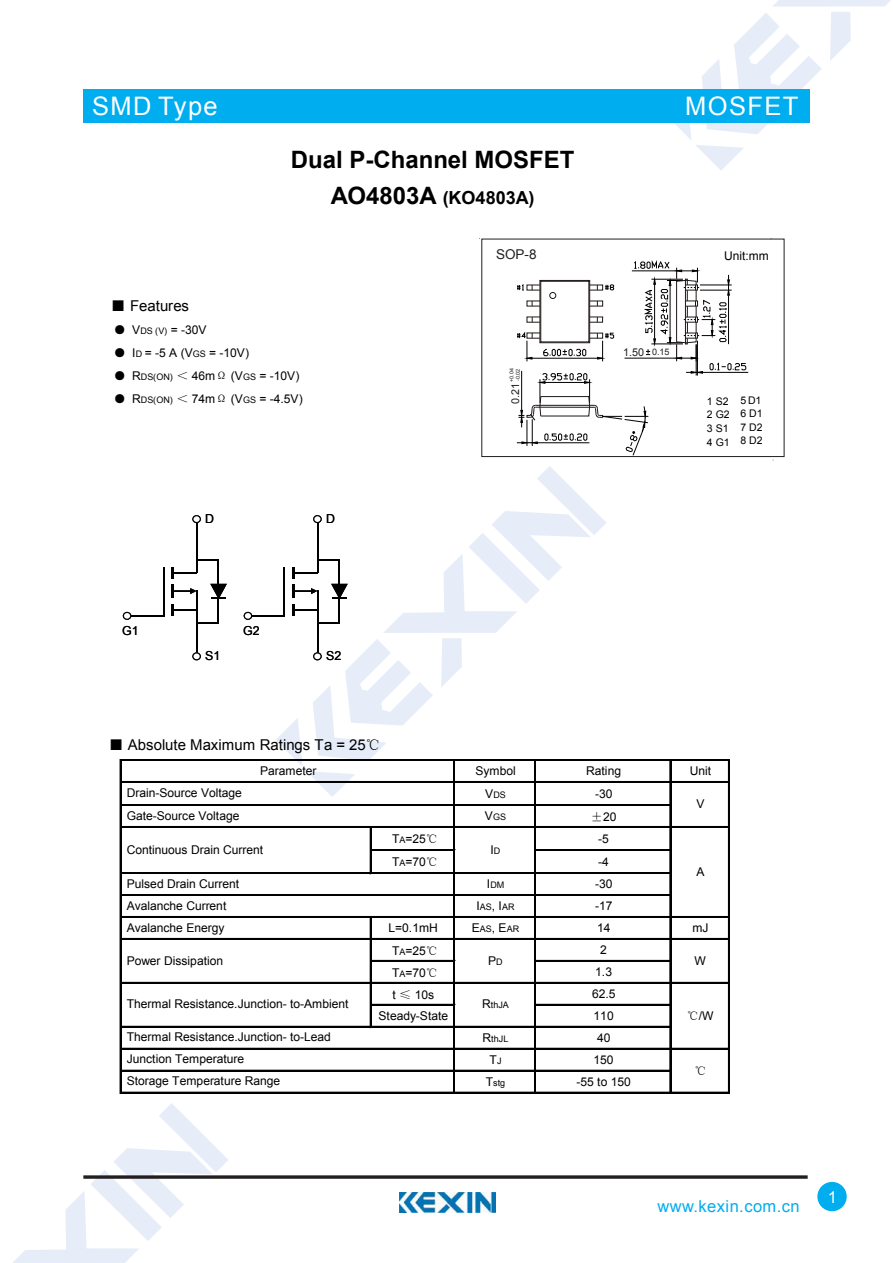
<style>
.page{position:relative;width:893px;height:1263px;background:#fff}
.page>*{position:absolute;margin:0;border:0;box-sizing:border-box;transform-origin:0 0}
.t1{font:25.5px "Arial";letter-spacing:.055em;color:#fff}
.t2{font:700 24px "Arial";color:#000}
.t3{font:700 18px "Arial";letter-spacing:.005em;color:#000}
.t4{font:16.5px "Arial";letter-spacing:.025em;color:#00adef}
.t5{font:16.5px "Arial";color:#fff}
.t6{font:15px "Arial";color:#000}
.t7{font:13.5px "Arial";color:#231f20}
.t8{font:12.3px "Arial";letter-spacing:.005em;color:#000}
.t9{font:12px/21.9px "Arial";letter-spacing:-.005em;color:#000}
.t10{font:12px "Sim Sun";color:#000}
.t11{font:10.8px "Arial";color:#231f20}
.t12{font:10.5px/13.6px "Arial";color:#000;text-align:justify}
.t13{font:9px "Arial";color:#000}
.t14{font:5.4px/6.3px "Arial";color:#231f20}
.s1{font-size:24px}
.s2{font-family:"Sim Sun"}
.s3{font-size:9px}
.s4{font-size:12px}
</style>
<div class="page">
<svg style="left:674px;top:0;width:216px;height:170px"></svg>
<svg style="left:13px;top:1103px;width:215px;height:160px"></svg>
<div style="left:83px;top:89px;width:726px;height:34px;background:#00adef"></div>
<svg style="left:83px;top:1175px;width:725px;height:4px;background:#433f40"></svg>
<div style="left:817px;top:1182px;width:30px;height:29px;background:#00adef;border-radius:50%"></div>
<img style="left:400px;top:1193px;width:95px;height:20px">
<hr style="left:702px;top:372px;width:46px;height:1px;background:#000">
<svg style="left:517px;top:260px;width:229px;height:195px"></svg>
<hr style="left:372px;top:849px;width:83px;height:1px;background:#000">
<hr style="left:372px;top:850px;width:83px;height:1px;background:#000">
<hr style="left:370px;top:828px;width:2px;height:46px;background:#000">
<hr style="left:372px;top:960px;width:83px;height:2px;background:#000">
<hr style="left:372px;top:1004px;width:83px;height:2px;background:#000">
<hr style="left:120px;top:760px;width:1px;height:334px;background:#000">
<hr style="left:453px;top:761px;width:1px;height:333px;background:#000">
<hr style="left:454px;top:761px;width:1px;height:333px;background:#000">
<hr style="left:534px;top:761px;width:1px;height:333px;background:#000">
<hr style="left:535px;top:761px;width:1px;height:333px;background:#000">
<hr style="left:669px;top:761px;width:1px;height:333px;background:#000">
<hr style="left:670px;top:761px;width:1px;height:333px;background:#000">
<hr style="left:728px;top:761px;width:2px;height:333px;background:#000">
<hr style="left:370px;top:918px;width:2px;height:110px;background:#000">
<hr style="left:121px;top:759px;width:609px;height:1px;background:#000">
<hr style="left:121px;top:760px;width:609px;height:1px;background:#000">
<hr style="left:121px;top:781px;width:609px;height:2px;background:#000">
<hr style="left:121px;top:804px;width:550px;height:1px;background:#000">
<hr style="left:121px;top:805px;width:550px;height:1px;background:#000">
<hr style="left:121px;top:826px;width:609px;height:2px;background:#000">
<hr style="left:536px;top:849px;width:135px;height:1px;background:#000">
<hr style="left:536px;top:850px;width:135px;height:1px;background:#000">
<hr style="left:121px;top:872px;width:550px;height:1px;background:#000">
<hr style="left:121px;top:873px;width:550px;height:1px;background:#000">
<hr style="left:121px;top:894px;width:550px;height:1px;background:#000">
<hr style="left:121px;top:895px;width:550px;height:1px;background:#000">
<hr style="left:121px;top:916px;width:609px;height:2px;background:#000">
<hr style="left:121px;top:938px;width:609px;height:2px;background:#000">
<hr style="left:536px;top:960px;width:135px;height:2px;background:#000">
<hr style="left:121px;top:982px;width:609px;height:2px;background:#000">
<hr style="left:536px;top:1004px;width:135px;height:2px;background:#000">
<hr style="left:121px;top:1026px;width:550px;height:2px;background:#000">
<hr style="left:121px;top:1048px;width:609px;height:2px;background:#000">
<hr style="left:121px;top:1070px;width:550px;height:2px;background:#000">
<hr style="left:121px;top:1092px;width:609px;height:2px;background:#000">
<hr style="left:163px;top:567px;width:1px;height:50px;background:#000">
<hr style="left:196px;top:521px;width:1px;height:52px;background:#000">
<hr style="left:196px;top:591px;width:1px;height:63px;background:#000">
<hr style="left:131px;top:615px;width:33px;height:2px;background:#000">
<svg style="left:192px;top:515px;width:9px;height:8px"></svg>
<svg style="left:123px;top:612px;width:8px;height:8px"></svg>
<svg style="left:192px;top:652px;width:9px;height:8px"></svg>
<svg style="left:171px;top:559px;width:56px;height:64px"></svg>
<hr style="left:251px;top:615px;width:33px;height:2px;background:#000">
<svg style="left:244px;top:612px;width:8px;height:8px"></svg>
<svg style="left:276px;top:466px;width:330px;height:331px"></svg>
<h1 class="t1" style="left:92px;top:89px;width:127px">SMD Type</h1>
<h2 class="t2" style="left:291px;top:144px;width:285px">Dual P-Channel MOSFET</h2>
<h3 class="t3" style="left:331px;top:186px;width:205px"><span class="s1">AO4803A</span> (KO4803A)</h3>
<p class="t7" style="left:496px;top:246px;width:42px">SOP-8</p>
<p class="t6" style="left:111px;top:296px;width:80px"><span class="s2">■</span> Features</p>
<p class="t9" style="left:114px;top:319px;width:94px"><span class="s2">●</span> V<span class="s3">DS (V)</span> = -30V</p>
<p class="t9" style="left:114px;top:342px;width:137px"><span class="s2">●</span> I<span class="s3">D</span> = -5 A (V<span class="s3">GS</span> = -10V)</p>
<p class="t9" style="left:114px;top:365px;width:187px"><span class="s2">●</span> R<span class="s3">DS(ON)</span> <span class="s2">＜</span> 46m<span class="s2">Ω</span> (V<span class="s3">GS</span> = -10V)</p>
<p class="t9" style="left:114px;top:388px;width:191px"><span class="s2">●</span> R<span class="s3">DS(ON)</span> <span class="s2">＜</span> 74m<span class="s2">Ω</span> (V<span class="s3">GS</span> = -4.5V)</p>
<p class="t8" style="left:122px;top:623px;width:18px">G1</p>
<p class="t8" style="left:205px;top:510px;width:10px">D</p>
<p class="t8" style="left:205px;top:648px;width:17px">S1</p>
<p class="t8" style="left:243px;top:623px;width:18px">G2</p>
<p class="t8" style="left:326px;top:510px;width:10px">D</p>
<p class="t8" style="left:326px;top:648px;width:17px">S2</p>
<p class="t6" style="left:109px;top:735px;width:273px"><span class="s2">■</span> Absolute Maximum Ratings Ta = 25<span class="s2">℃</span></p>
<p class="t14" style="left:509px;top:382px;width:15px;rotate:-90deg">+0.04 -0.02</p>
<p class="t11" style="left:508px;top:404px;width:23px;rotate:-90deg">0.21</p>
<h1 class="t1" style="left:685px;top:89px;width:115px">MOSFET</h1>
<p class="t11" style="left:623px;top:345px;width:48px">1.50 <span class="s3">0.15</span></p>
<p class="t9" style="left:724px;top:245px;width:46px">Unit:mm</p>
<p class="t12" style="left:707px;top:394px;width:24px">1 S2<br>2 G2<br>3 S1<br>4 G1</p>
<p class="t12" style="left:740px;top:394px;width:24px">5 D1<br>6 D1<br>7 D2<br>8 D2</p>
<p class="t9" style="left:127px;top:782px;width:117px;line-height:22.5px">Drain-Source Voltage<br>Gate-Source Voltage</p>
<p class="t9" style="left:260px;top:760px;width:58px">Parameter</p>
<p class="t9" style="left:475px;top:760px;width:42px">Symbol</p>
<p class="t9" style="left:586px;top:760px;width:36px">Rating</p>
<p class="t9" style="left:690px;top:760px;width:23px">Unit</p>
<p class="t13" style="left:485px;top:789px;width:22px"><span class="s4">V</span>DS</p>
<p class="t9" style="left:595px;top:783px;width:19px">-30</p>
<p class="t13" style="left:485px;top:811px;width:23px"><span class="s4">V</span>GS</p>
<p class="t9" style="left:591px;top:806px;width:27px"><span class="s2">±</span>20</p>
<p class="t9" style="left:696px;top:793px;width:10px">V</p>
<p class="t9" style="left:392px;top:828px;width:47px">T<span class="s3">A</span>=25<span class="s2">℃</span></p>
<p class="t9" style="left:598px;top:828px;width:12px">-5</p>
<p class="t9" style="left:392px;top:851px;width:47px">T<span class="s3">A</span>=70<span class="s2">℃</span></p>
<p class="t9" style="left:598px;top:851px;width:12px">-4</p>
<p class="t13" style="left:487px;top:879px;width:19px"><span class="s4">I</span>DM</p>
<p class="t9" style="left:595px;top:873px;width:19px">-30</p>
<p class="t13" style="left:476px;top:901px;width:40px"><span class="s4">I</span>AS<span class="s4">, I</span>AR</p>
<p class="t9" style="left:595px;top:895px;width:19px">-17</p>
<p class="t9" style="left:127px;top:839px;width:138px">Continuous Drain Current</p>
<p class="t9" style="left:490px;top:839px;width:11px">I<span class="s3">D</span></p>
<p class="t9" style="left:127px;top:873px;width:114px">Pulsed Drain Current</p>
<p class="t9" style="left:127px;top:895px;width:101px">Avalanche Current</p>
<p class="t9" style="left:696px;top:861px;width:10px">A</p>
<p class="t9" style="left:127px;top:917px;width:99px">Avalanche Energy</p>
<p class="t9" style="left:388px;top:917px;width:51px">L=0.1mH</p>
<p class="t13" style="left:472px;top:923px;width:49px"><span class="s4">E</span>AS<span class="s4">, E</span>AR</p>
<p class="t9" style="left:597px;top:917px;width:15px">14</p>
<p class="t9" style="left:692px;top:917px;width:18px">mJ</p>
<p class="t9" style="left:392px;top:940px;width:47px">T<span class="s3">A</span>=25<span class="s2">℃</span></p>
<p class="t9" style="left:600px;top:939px;width:8px">2</p>
<p class="t9" style="left:392px;top:962px;width:47px">T<span class="s3">A</span>=70<span class="s2">℃</span></p>
<p class="t9" style="left:595px;top:961px;width:18px">1.3</p>
<p class="t9" style="left:392px;top:984px;width:43px">t <span class="s2">≤</span> 10s</p>
<p class="t9" style="left:592px;top:983px;width:25px">62.5</p>
<p class="t9" style="left:378px;top:1005px;width:71px">Steady-State</p>
<p class="t9" style="left:594px;top:1005px;width:22px">110</p>
<p class="t13" style="left:483px;top:1033px;width:27px"><span class="s4">R</span>thJL</p>
<p class="t9" style="left:597px;top:1027px;width:15px">40</p>
<p class="t9" style="left:490px;top:1049px;width:13px">T<span class="s3">J</span></p>
<p class="t9" style="left:594px;top:1049px;width:22px">150</p>
<p class="t13" style="left:486px;top:1077px;width:21px"><span class="s4">T</span>stg</p>
<p class="t9" style="left:576px;top:1071px;width:56px">-55 to 150</p>
<p class="t9" style="left:127px;top:949px;width:98px">Power Dissipation</p>
<p class="t9" style="left:488px;top:949px;width:16px">P<span class="s3">D</span></p>
<p class="t9" style="left:694px;top:949px;width:13px">W</p>
<p class="t9" style="left:127px;top:993px;width:223px">Thermal Resistance.Junction- to-Ambient</p>
<p class="t13" style="left:482px;top:999px;width:28px"><span class="s4">R</span>thJA</p>
<p class="t9" style="left:687px;top:1005px;width:28px"><span class="s2">℃</span>/W</p>
<p class="t9" style="left:127px;top:1026px;width:206px">Thermal Resistance.Junction- to-Lead</p>
<p class="t9" style="left:127px;top:1048px;width:155px">Junction Temperature<br>Storage Temperature Range</p>
<p class="t10" style="left:694px;top:1065px;width:14px">℃</p>
<h3 class="t4" style="left:657px;top:1196px;width:144px">www.kexin.com.cn</h3>
<h3 class="t5" style="left:828px;top:1186px;width:11px">1</h3>
</div>
